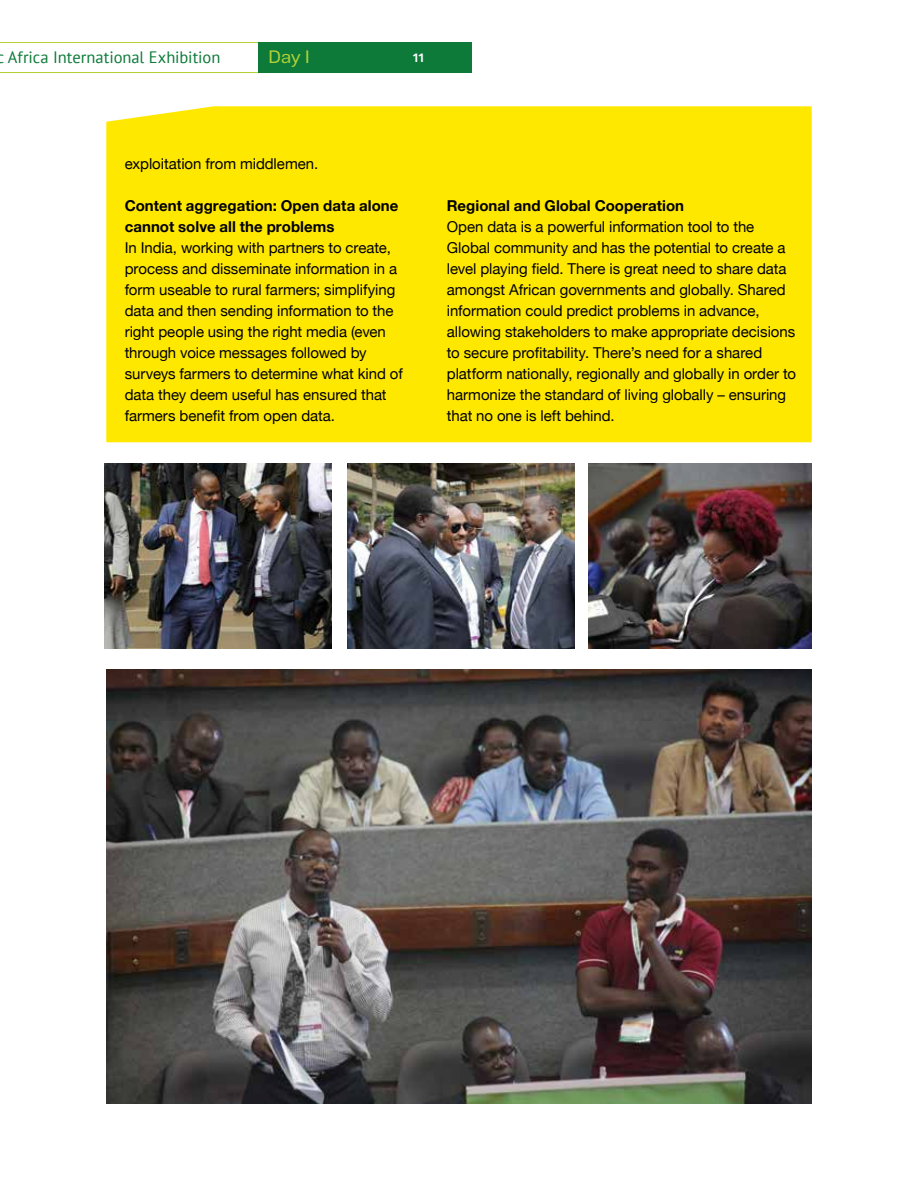
<style>
.page{position:relative;width:918px;height:1188px;background:#fff}
.page>*{position:absolute;margin:0;border:0;box-sizing:border-box;transform-origin:0 0}
.t1{font:18px "Substance";color:#b3d235}
.t2{font:16.5px "PT Sans";color:#0d7a39}
.t3{font:15px/21px "Helvetica Neue";letter-spacing:-.005em;color:#000}
.t4{font:700 15px/21px "Helvetica Neue";letter-spacing:.005em;color:#000}
.t5{font:700 12px "Substance";color:#fff}
</style>
<div class="page">
<img style="left:106px;top:670px;width:706px;height:433px">
<div style="left:106px;top:106px;width:706px;height:336px;background:#ffe800"></div>
<img style="left:104px;top:463px;width:227px;height:185px">
<img style="left:347px;top:463px;width:227px;height:185px">
<img style="left:589px;top:463px;width:223px;height:185px">
<hr style="left:0;top:42px;width:459px;height:1px;background:#b3d235">
<hr style="left:0;top:72px;width:459px;height:1px;background:#b3d235">
<div style="left:258px;top:43px;width:214px;height:30px;background:#0d7a39"></div>
<p class="t2" style="left:8px;top:47px;width:214px">Africa International Exhibition</p>
<p class="t1" style="left:269px;top:47px;width:43px">Day I</p>
<p class="t5" style="left:413px;top:51px;width:13px">11</p>
<p class="t3" style="left:125px;top:154px;width:195px">exploitation from middlemen.</p>
<p class="t4" style="left:125px;top:196px;width:275px">Content aggregation: Open data alone cannot solve all the problems</p>
<p class="t3" style="left:125px;top:238px;width:280px">In India, working with partners to create, process and disseminate information in a form useable to rural farmers; simplifying data and then sending information to the right people using the right media (even through voice messages followed by surveys farmers to determine what kind of data they deem useful has ensured that farmers benefit from open data.</p>
<p class="t4" style="left:447px;top:196px;width:239px">Regional and Global Cooperation</p>
<p class="t3" style="left:447px;top:217px;width:351px">Open data is a powerful information tool to the Global community and has the potential to create a level playing field. There is great need to share data amongst African governments and globally. Shared information could predict problems in advance, allowing stakeholders to make appropriate decisions to secure profitability. There’s need for a shared platform nationally, regionally and globally in order to harmonize the standard of living globally – ensuring that no one is left behind.</p>
</div>
